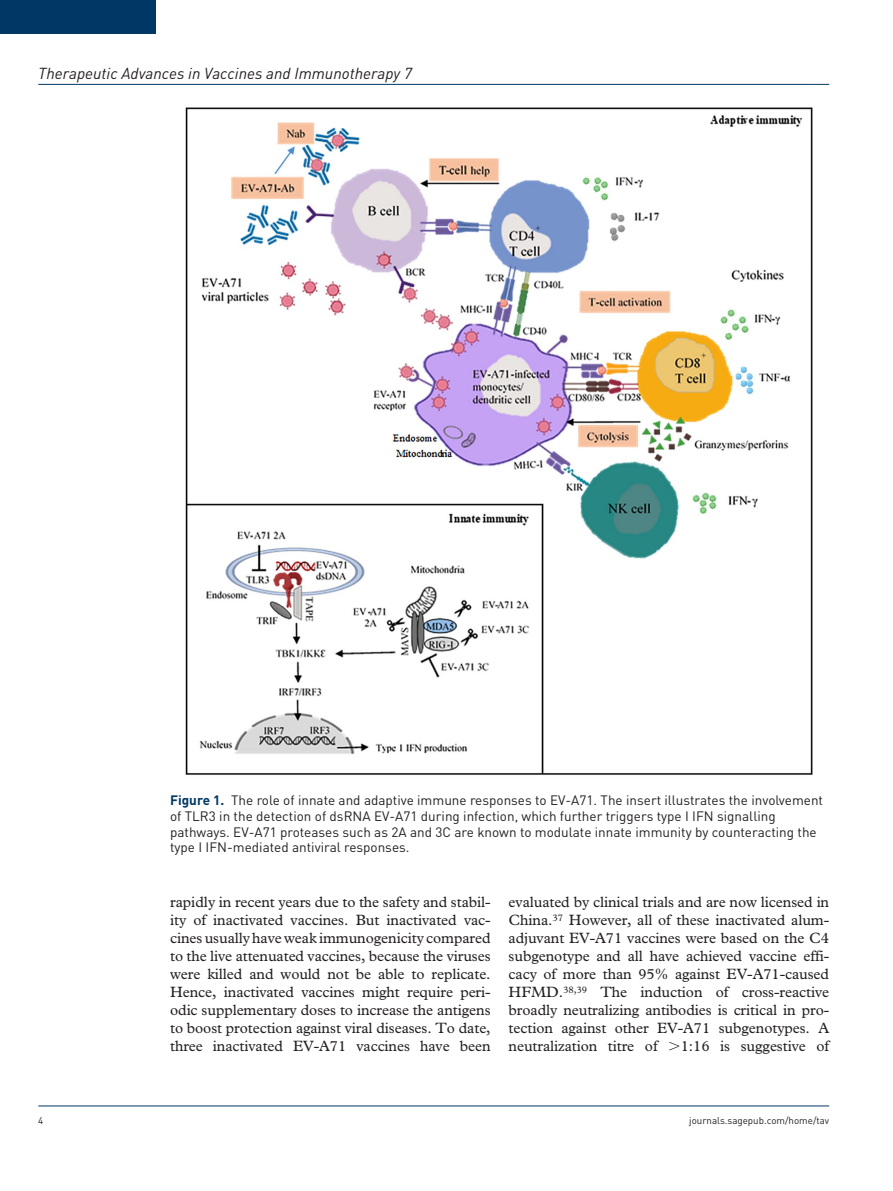
<style>
.page{position:relative;width:893px;height:1191px;background:#fff}
.page>*{position:absolute;margin:0;border:0;box-sizing:border-box;transform-origin:0 0}
.t1{font:italic 15.75px "DIN";color:#231f20}
.t2{font:15px/18px "Plantin Std";letter-spacing:-.005em;color:#231f20;text-align:justify}
.t3{font:13.5px/15.8px "DIN";color:#231f20}
.t4{font:9.75px "DIN";color:#231f20}
.s1{font-weight:700;color:#003865}
</style>
<div class="page">
<hr style="left:38px;top:84px;width:791px;height:1px;background:#003865">
<hr style="left:38px;top:1105px;width:791px;height:1px;background:#003865">
<div style="left:0;top:0;width:155px;height:34px;background:#003865"></div>
<img style="left:185px;top:107px;width:628px;height:668px">
<p class="t1" style="left:38px;top:63px;width:375px">Therapeutic Advances in Vaccines and Immunotherapy 7</p>
<p class="t3" style="left:170px;top:792px;width:654px"><span class="s1">Figure 1.</span> The role of innate and adaptive immune responses to EV-A71. The insert illustrates the involvement of TLR3 in the detection of dsRNA EV-A71 during infection, which further triggers type I IFN signalling pathways. EV-A71 proteases such as 2A and 3C are known to modulate innate immunity by counteracting the type I IFN-mediated antiviral responses.</p>
<p class="t2" style="left:170px;top:893px;width:322px">rapidly in recent years due to the safety and stabil&shy;ity of inactivated vaccines. But inactivated vac&shy;cines usually have weak immunogenicity compared to the live attenuated vaccines, because the viruses were killed and would not be able to replicate.<br>Hence, inactivated vaccines might require peri&shy;odic supplementary doses to increase the antigens to boost protection against viral diseases. To date, three inactivated EV-A71 vaccines have been</p>
<p class="t2" style="left:509px;top:893px;width:322px">evaluated by clinical trials and are now licensed in China.<sup>37</sup> However, all of these inactivated alum&shy;adjuvant EV-A71 vaccines were based on the C4 subgenotype and all have achieved vaccine effi&shy;cacy of more than 95% against EV-A71-caused HFMD.<sup>38,39</sup> The induction of cross-reactive broadly neutralizing antibodies is critical in pro&shy;tection against other EV-A71 subgenotypes. A neutralization titre of</p>
<p class="t2" style="left:681px;top:1037px;width:150px">1:16 is suggestive of</p>
<p class="t4" style="left:38px;top:1114px;width:7px">4</p>
<p class="t4" style="left:689px;top:1114px;width:141px">journals.sagepub.com/home/tav</p>
</div>
